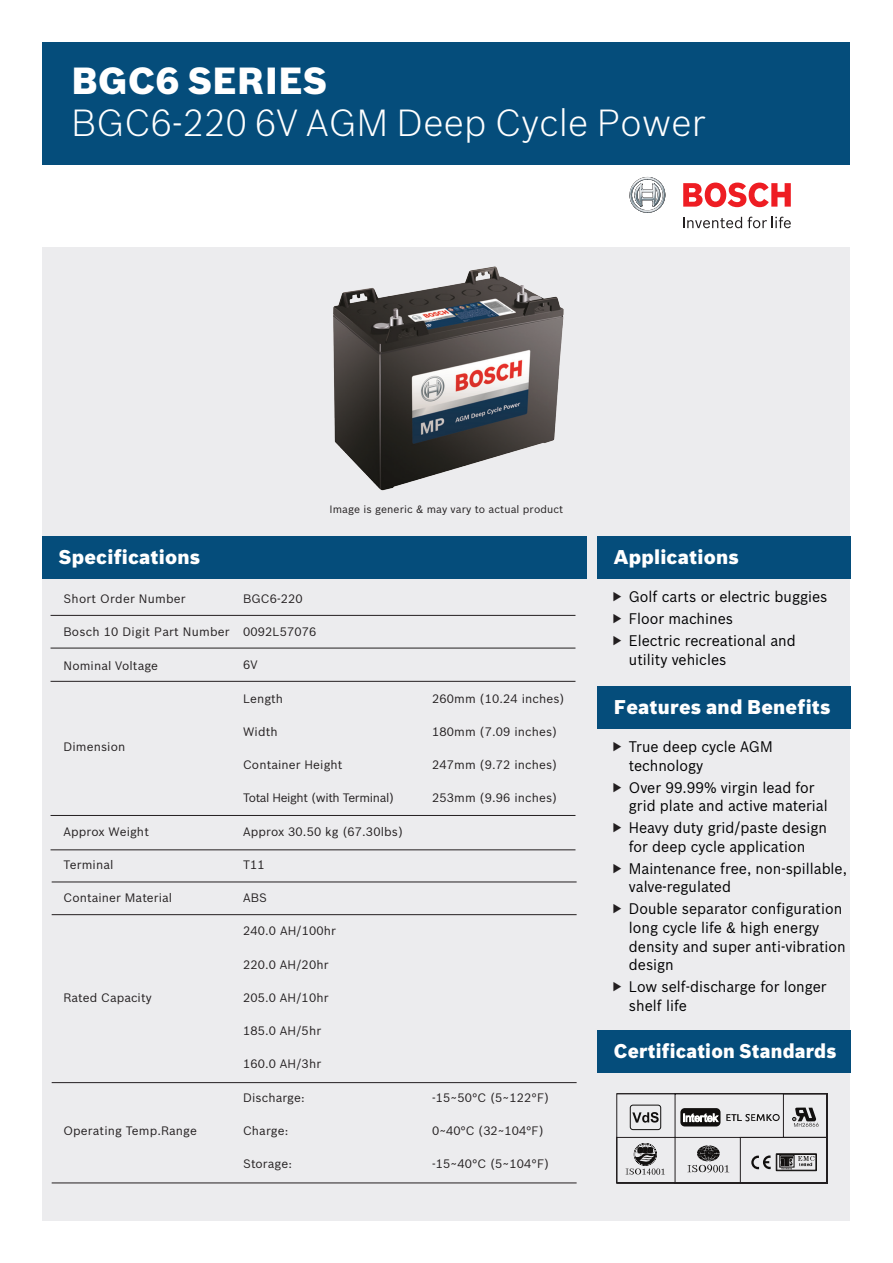
<style>
.page{position:relative;width:893px;height:1263px;background:#fff}
.page>*{position:absolute;margin:0;border:0;box-sizing:border-box;transform-origin:0 0}
.t1{font:300 37.05px "Bosch Sans";letter-spacing:.01em;color:#fff}
.t2{font:900 37.05px "Bosch Sans";letter-spacing:.01em;color:#fff}
.t3{font:900 19.5px "Bosch Sans";letter-spacing:.01em;color:#fff}
.t4{font:900 19.5px "Bosch Sans";letter-spacing:.01em;color:#fff;scale:.96 1}
.t5{font:15px/18.8px "Bosch Sans";color:#000001;scale:.95 1}
.t6{font:12px "Bosch Sans";letter-spacing:.01em;color:#231f20}
.t7{font:12px "Bosch Sans";letter-spacing:-.03em;color:#231f20}
.t8{font:10.5px "Bosch Sans";letter-spacing:.01em;color:#231f20}
</style>
<div class="page">
<div style="left:43px;top:247px;width:807px;height:973px;background:#ececee"></div>
<div style="left:43px;top:43px;width:807px;height:122px;background:#054d7b"></div>
<div style="left:43px;top:536px;width:544px;height:42px;background:#054d7b"></div>
<div style="left:597px;top:536px;width:253px;height:42px;background:#054d7b"></div>
<div style="left:597px;top:686px;width:253px;height:43px;background:#054d7b"></div>
<svg style="left:629px;top:177px;width:37px;height:36px"></svg>
<svg style="left:683px;top:217px;width:59px;height:11px"></svg>
<svg style="left:748px;top:217px;width:43px;height:11px"></svg>
<svg style="left:683px;top:183px;width:108px;height:24px"></svg>
<hr style="left:51px;top:615px;width:524px;height:1px;background:#231f20">
<hr style="left:51px;top:648px;width:524px;height:1px;background:#231f20">
<hr style="left:51px;top:681px;width:524px;height:1px;background:#231f20">
<hr style="left:51px;top:815px;width:524px;height:1px;background:#231f20">
<hr style="left:51px;top:849px;width:524px;height:1px;background:#231f20">
<hr style="left:52px;top:882px;width:525px;height:1px;background:#231f20">
<hr style="left:52px;top:914px;width:525px;height:1px;background:#231f20">
<hr style="left:52px;top:1082px;width:525px;height:1px;background:#231f20">
<hr style="left:52px;top:1183px;width:525px;height:1px;background:#231f20">
<div style="left:597px;top:1030px;width:253px;height:43px;background:#054d7b"></div>
<svg style="left:617px;top:1093px;width:210px;height:90px"></svg>
<hr style="left:617px;top:1093px;width:58px;height:1px;background:#231f20">
<img style="left:333px;top:266px;width:231px;height:225px">
<h1 class="t2" style="left:72px;top:57px;width:257px">BGC6 SERIES</h1>
<h1 class="t1" style="left:72px;top:100px;width:635px">BGC6-220 6V AGM Deep Cycle Power</h1>
<p class="t8" style="left:329px;top:503px;width:235px">Image is generic &amp; may vary to actual product</p>
<h2 class="t3" style="left:59px;top:545px;width:143px">Specifications</h2>
<h2 class="t3" style="left:614px;top:545px;width:126px">Applications</h2>
<p class="t6" style="left:63px;top:591px;width:124px">Short Order Number</p>
<p class="t6" style="left:243px;top:591px;width:61px">BGC6-220</p>
<p class="t6" style="left:63px;top:624px;width:254px">Bosch 10 Digit Part Number 0092L57076</p>
<p class="t6" style="left:63px;top:658px;width:96px">Nominal Voltage</p>
<p class="t6" style="left:243px;top:658px;width:16px">6V</p>
<p class="t6" style="left:243px;top:691px;width:41px">Length</p>
<p class="t6" style="left:432px;top:691px;width:134px">260mm (10.24 inches)</p>
<p class="t6" style="left:243px;top:724px;width:36px">Width</p>
<p class="t6" style="left:432px;top:724px;width:127px">180mm (7.09 inches)</p>
<p class="t6" style="left:243px;top:757px;width:101px">Container Height</p>
<p class="t6" style="left:432px;top:757px;width:127px">247mm (9.72 inches)</p>
<p class="t7" style="left:243px;top:791px;width:152px">Total Height (with Terminal)</p>
<p class="t6" style="left:432px;top:791px;width:127px">253mm (9.96 inches)</p>
<p class="t6" style="left:63px;top:824px;width:87px">Approx Weight</p>
<p class="t6" style="left:243px;top:824px;width:161px">Approx 30.50 kg (67.30lbs)</p>
<p class="t6" style="left:64px;top:857px;width:51px">Terminal</p>
<p class="t6" style="left:243px;top:857px;width:23px">T11</p>
<p class="t6" style="left:64px;top:890px;width:110px">Container Material</p>
<p class="t6" style="left:243px;top:890px;width:25px">ABS</p>
<p class="t6" style="left:243px;top:924px;width:94px">240.0 AH/100hr</p>
<p class="t6" style="left:63px;top:739px;width:63px">Dimension</p>
<p class="t6" style="left:243px;top:957px;width:87px">220.0 AH/20hr</p>
<p class="t6" style="left:63px;top:990px;width:90px">Rated Capacity</p>
<p class="t6" style="left:243px;top:990px;width:87px">205.0 AH/10hr</p>
<p class="t6" style="left:243px;top:1023px;width:80px">185.0 AH/5hr</p>
<p class="t6" style="left:243px;top:1057px;width:80px">160.0 AH/3hr</p>
<p class="t6" style="left:243px;top:1090px;width:63px">Discharge:</p>
<p class="t6" style="left:432px;top:1090px;width:119px">-15~50°C (5~122°F)</p>
<p class="t6" style="left:63px;top:1123px;width:135px">Operating Temp.Range</p>
<p class="t6" style="left:243px;top:1123px;width:47px">Charge:</p>
<p class="t6" style="left:432px;top:1123px;width:113px">0~40°C (32~104°F)</p>
<p class="t6" style="left:243px;top:1156px;width:50px">Storage:</p>
<p class="t6" style="left:432px;top:1156px;width:119px">-15~40°C (5~104°F)</p>
<p class="t5" style="left:629px;top:586px;width:210px;line-height:21.8px">Golf carts or electric buggies<br>Floor machines<br>Electric recreational and</p>
<p class="t5" style="left:629px;top:649px;width:104px">utility vehicles</p>
<h2 class="t3" style="left:614px;top:695px;width:218px">Features and Benefits</h2>
<p class="t5" style="left:629px;top:737px;width:153px">True deep cycle AGM technology</p>
<p class="t5" style="left:629px;top:777px;width:211px">Over 99.99% virgin lead for grid plate and active material</p>
<p class="t5" style="left:629px;top:818px;width:210px">Heavy duty grid/paste design for deep cycle application</p>
<p class="t5" style="left:629px;top:858px;width:231px">Maintenance free, non-spillable, valve-regulated</p>
<p class="t5" style="left:629px;top:899px;width:230px">Double separator configuration long cycle life &amp; high energy density and super anti-vibration design</p>
<p class="t5" style="left:629px;top:977px;width:210px">Low self-discharge for longer shelf life</p>
<h2 class="t4" style="left:614px;top:1039px;width:233px">Certification Standards</h2>
</div>
